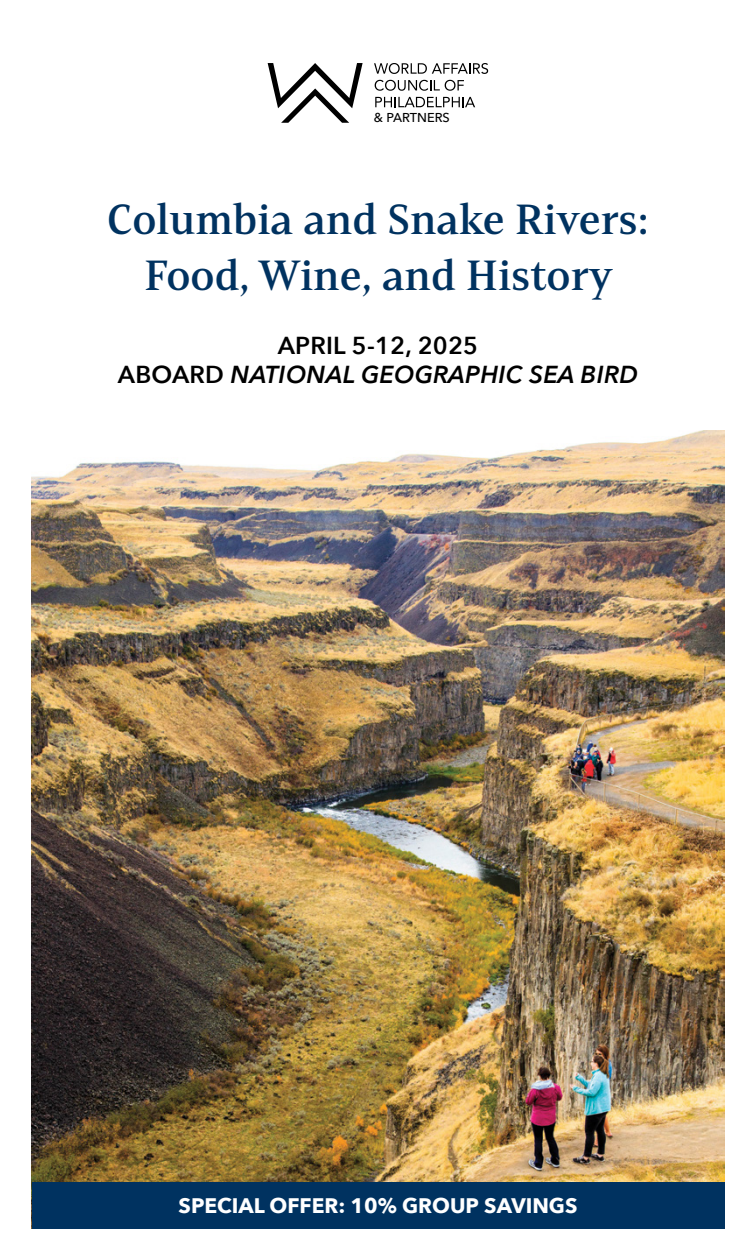
<style>
.page{position:relative;width:756px;height:1260px;background:#fff}
.page>*{position:absolute;margin:0;border:0;box-sizing:border-box;transform-origin:0 0}
.t1{font:42px/56px "Mandrelex Nor Dem";color:#003260;text-align:center}
.t2{font:italic 600 24.5px/29.4px "Avenir Next";letter-spacing:.01em;color:#000;text-align:center}
.t3{font:700 21px "Avenir Next";color:#fff}
.t4{font:500 12.78px "Avenir Next LT Pro";color:#000}
.s1{font-style:normal}
</style>
<div class="page">
<img style="left:32px;top:431px;width:692px;height:751px">
<div style="left:32px;top:1182px;width:692px;height:46px;background:#003260"></div>
<svg style="left:374px;top:63px;width:114px;height:11px"></svg>
<svg style="left:375px;top:80px;width:89px;height:11px"></svg>
<svg style="left:375px;top:97px;width:100px;height:10px"></svg>
<svg style="left:268px;top:63px;width:95px;height:60px"></svg>
<p class="t4" style="left:374px;top:110px;width:77px">&amp; PARTNERS</p>
<h1 class="t1" style="left:107px;top:191px;width:543px">Columbia and Snake Rivers:<br>Food, Wine, and History</h1>
<p class="t2" style="left:118px;top:330px;width:522px"><span class="s1">APRIL 5-12, 2025<br>ABOARD</span> NATIONAL GEOGRAPHIC SEA BIRD</p>
<p class="t3" style="left:179px;top:1187px;width:400px">SPECIAL OFFER: 10% GROUP SAVINGS</p>
</div>
